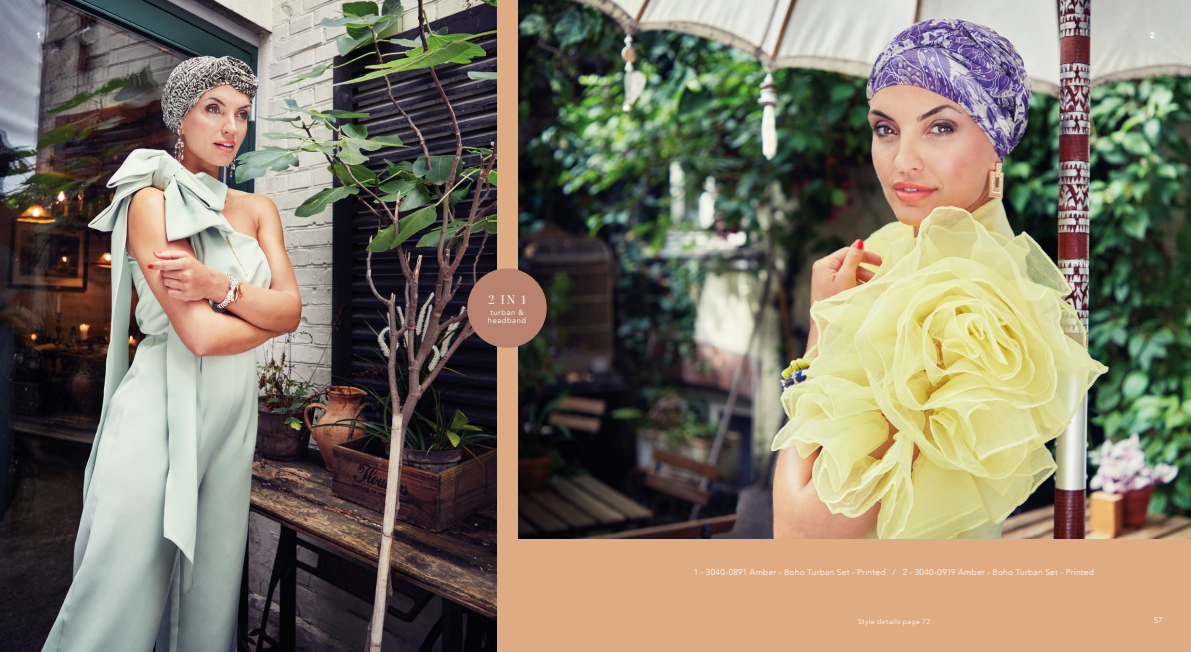
<style>
.page{position:relative;width:1191px;height:652px;background:#dfab83}
.page>*{position:absolute;margin:0;border:0;box-sizing:border-box;transform-origin:0 0}
.t1{font:12px "Playfair Display";color:#fff}
.Style_info{font:300 8.5px "Avenir";letter-spacing:.025em;color:#fff}
.t2{font:900 8px "Avenir";color:#fff}
.t3{font:7.5px/8px "Avenir";letter-spacing:.08em;color:#fff;text-align:center}
.Style_info-2{font:300 7px "Avenir";letter-spacing:.06em;color:#fff}
</style>
<div class="page">
<img style="left:0;top:0;width:496px;height:652px">
<img style="left:519px;top:0;width:672px;height:539px">
<div style="left:467px;top:268px;width:80px;height:80px;background:#b8826f;border-radius:50%"></div>
<p class="t2" style="left:36px;top:28px;width:6px">1</p>
<p class="t1" style="left:488px;top:290px;width:39px">2 IN 1</p>
<p class="t3" style="left:488px;top:308px;width:40px">turban &amp; headband</p>
<p class="t2" style="left:1150px;top:28px;width:6px">2</p>
<p class="Style_info" style="left:694px;top:567px;width:402px">1 - 3040-0891 Amber - Boho Turban Set - Printed / 2 - 3040-0919 Amber - Boho Turban Set - Printed</p>
<p class="Style_info-2" style="left:858px;top:617px;width:74px">Style details page 72</p>
<p class="Style_info" style="left:1153px;top:615px;width:10px">57</p>
</div>
